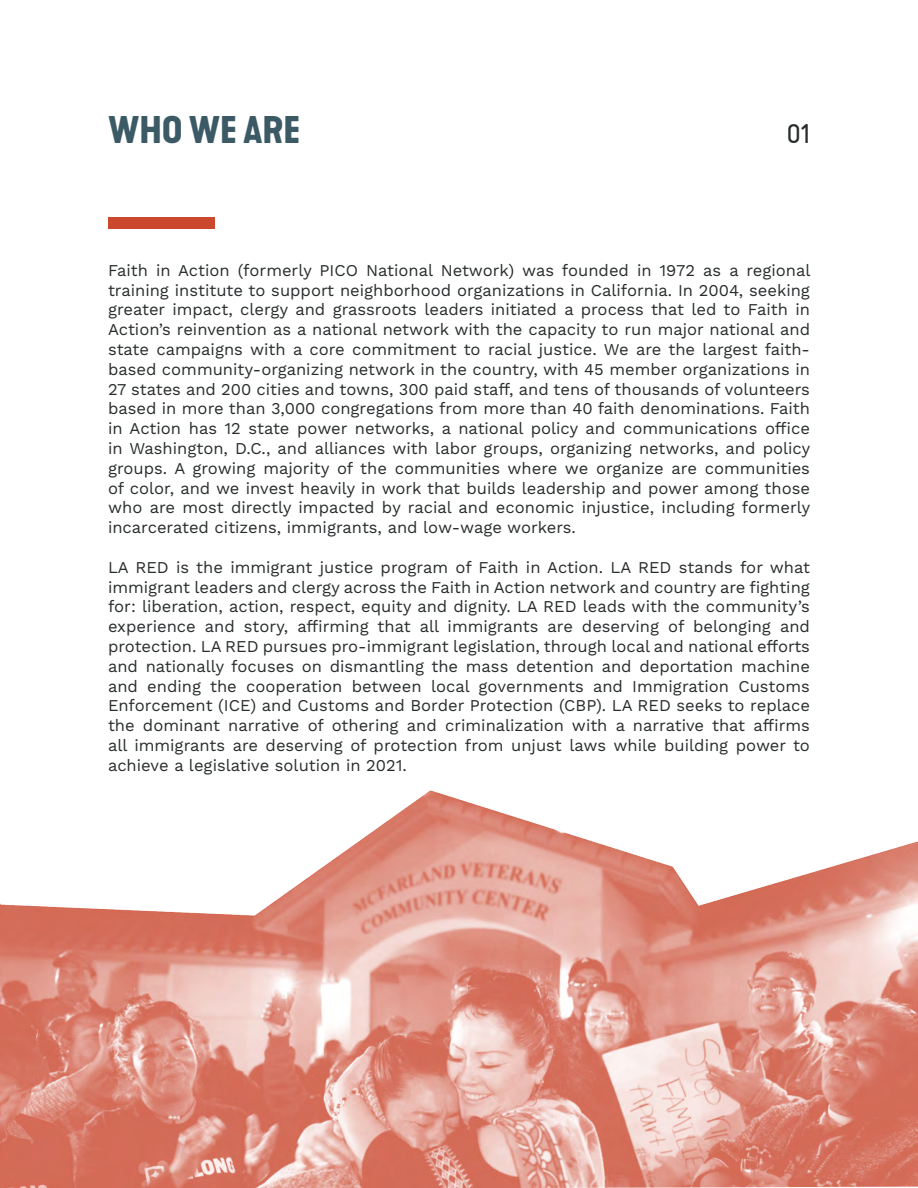
<style>
.page{position:relative;width:918px;height:1188px;background:#fff}
.page>*{position:absolute;margin:0;border:0;box-sizing:border-box;transform-origin:0 0}
.t1{font:700 expanded 36px "Kapra Neue";color:#3b5a66}
.t2{font:expanded 27px "Kapra Neue";color:#282c2d}
.t3{font:16.5px/19.8px "Work Sans";color:#282c2d;text-align:justify}
</style>
<div class="page">
<img style="left:0;top:791px;width:918px;height:397px">
<div style="left:109px;top:217px;width:106px;height:12px;background:#cb482f"></div>
<h1 class="t1" style="left:108px;top:106px;width:194px">WHO WE ARE</h1>
<h2 class="t2" style="left:787px;top:117px;width:25px">01</h2>
<p class="t3" style="left:108px;top:261px;width:704px">Faith in Action (formerly PICO National Network) was founded in 1972 as a regional training institute to support neighborhood organizations in California. In 2004, seeking greater impact, clergy and grassroots leaders initiated a process that led to Faith in Action’s reinvention as a national network with the capacity to run major national and state campaigns with a core commitment to racial justice. We are the largest faith&shy;based community-organizing network in the country, with 45 member organizations in 27 states and 200 cities and towns, 300 paid staff, and tens of thousands of volunteers based in more than 3,000 congregations from more than 40 faith denominations. Faith in Action has 12 state power networks, a national policy and communications office in Washington, D.C., and alliances with labor groups, organizing networks, and policy groups. A growing majority of the communities where we organize are communities of color, and we invest heavily in work that builds leadership and power among those who are most directly impacted by racial and economic injustice, including formerly incarcerated citizens, immigrants, and low-wage workers.</p>
<p class="t3" style="left:108px;top:558px;width:704px">LA RED is the immigrant justice program of Faith in Action. LA RED stands for what immigrant leaders and clergy across the Faith in Action network and country are fighting for: liberation, action, respect, equity and dignity. LA RED leads with the community’s experience and story, affirming that all immigrants are deserving of belonging and protection. LA RED pursues pro-immigrant legislation, through local and national efforts and nationally focuses on dismantling the mass detention and deportation machine and ending the cooperation between local governments and Immigration Customs Enforcement (ICE) and Customs and Border Protection (CBP). LA RED seeks to replace the dominant narrative of othering and criminalization with a narrative that affirms all immigrants are deserving of protection from unjust laws while building power to achieve a legislative solution in 2021.</p>
</div>
